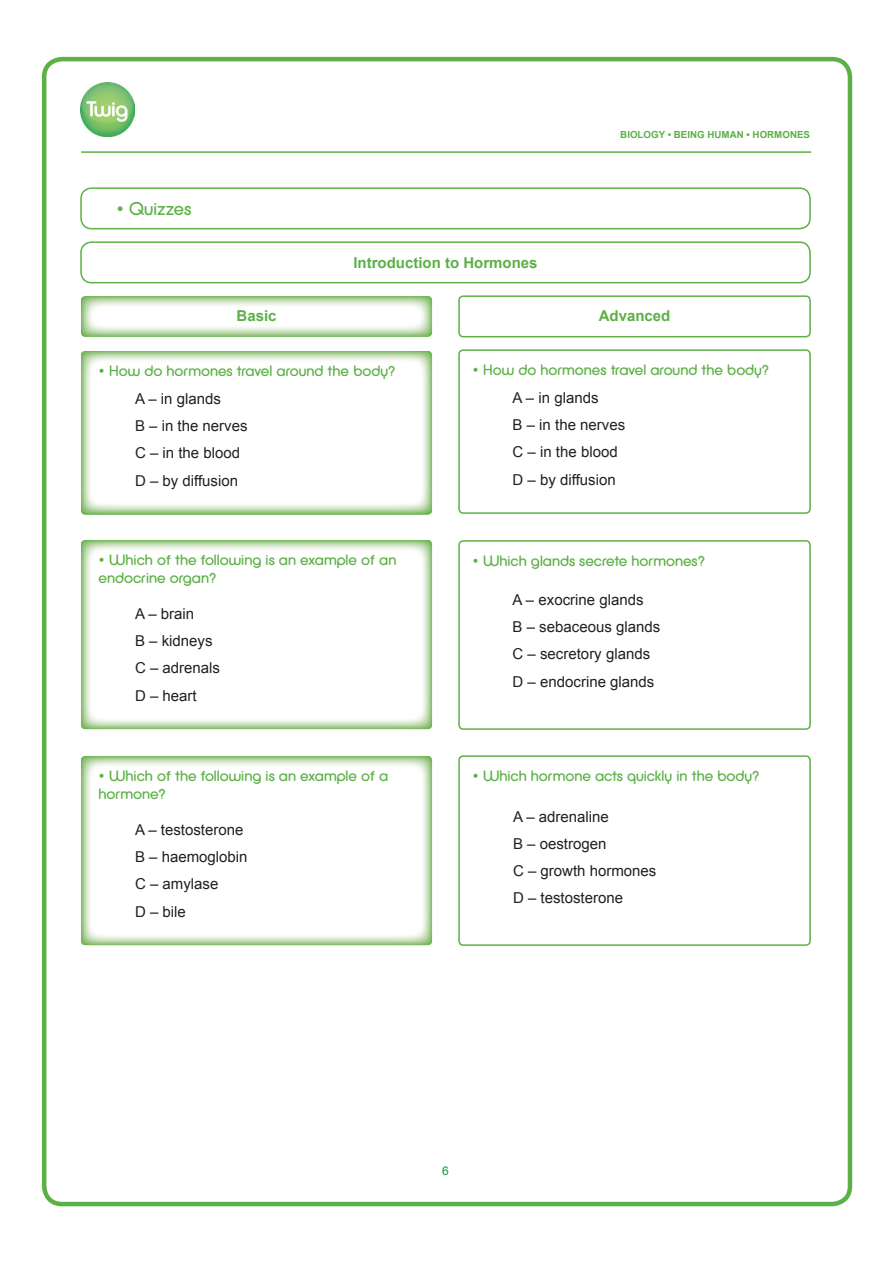
<style>
.page{position:relative;width:893px;height:1263px;background:#fff}
.page>*{position:absolute;margin:0;border:0;box-sizing:border-box;transform-origin:0 0}
.t1{font:18px "Defused";color:#5cb046}
.t2{font:15px/27.3px "Arial";color:#231f20}
.t3{font:15px/18px "Defused";color:#5cb046}
.t4{font:700 15px "Arial";color:#5cb046}
.t5{font:12px "Arial";color:#119547}
.t6{font:700 9.75px "Arial";color:#5cb046}
</style>
<div class="page">
<div style="left:42px;top:57px;width:810px;height:1149px;border:4px solid #5cb046;border-radius:18px"></div>
<hr style="left:81px;top:151px;width:730px;height:2px;background:#5cb046">
<div style="left:458px;top:349px;width:353px;height:165px;border:2px solid #5cb046;border-radius:4px"></div>
<div style="left:458px;top:755px;width:353px;height:191px;border:2px solid #5cb046;border-radius:4px"></div>
<div style="left:458px;top:540px;width:353px;height:190px;border:2px solid #5cb046;border-radius:4px"></div>
<img style="left:81px;top:351px;width:351px;height:163px">
<div style="left:80px;top:187px;width:731px;height:42px;border:2px solid #5cb046;border-radius:11px"></div>
<img style="left:81px;top:296px;width:351px;height:41px">
<div style="left:80px;top:241px;width:731px;height:42px;border:2px solid #5cb046;border-radius:11px"></div>
<div style="left:458px;top:295px;width:353px;height:42px;border:2px solid #5cb046;border-radius:4px"></div>
<img style="left:81px;top:540px;width:351px;height:189px">
<img style="left:81px;top:756px;width:351px;height:189px">
<img style="left:81px;top:83px;width:54px;height:53px">
<p class="t1" style="left:116px;top:198px;width:77px">• Quizzes</p>
<p class="t4" style="left:353px;top:252px;width:186px">Introduction to Hormones</p>
<p class="t6" style="left:620px;top:128px;width:191px">BIOLOGY • BEING HUMAN • HORMONES</p>
<p class="t4" style="left:236px;top:305px;width:42px">Basic</p>
<p class="t4" style="left:599px;top:305px;width:73px">Advanced</p>
<p class="t3" style="left:473px;top:361px;width:298px">• How do hormones travel around the body?</p>
<p class="t3" style="left:99px;top:362px;width:298px">• How do hormones travel around the body?</p>
<p class="t2" style="left:135px;top:385px;width:87px">A – in glands</p>
<p class="t2" style="left:513px;top:384px;width:87px">A – in glands</p>
<p class="t2" style="left:135px;top:412px;width:114px">B – in the nerves</p>
<p class="t2" style="left:513px;top:411px;width:114px">B – in the nerves</p>
<p class="t2" style="left:135px;top:439px;width:107px">C – in the blood</p>
<p class="t2" style="left:513px;top:438px;width:107px">C – in the blood</p>
<p class="t2" style="left:135px;top:467px;width:105px">D – by diffusion</p>
<p class="t2" style="left:513px;top:466px;width:105px">D – by diffusion</p>
<p class="t3" style="left:99px;top:551px;width:299px">• Which of the following is an example of an endocrine organ?</p>
<p class="t2" style="left:135px;top:600px;width:87px">A – brain<br>B – kidneys<br>C – adrenals<br>D – heart</p>
<p class="t3" style="left:99px;top:767px;width:291px">• Which of the following is an example of a hormone?</p>
<p class="t2" style="left:135px;top:816px;width:114px">A – testosterone<br>B – haemoglobin<br>C – amylase<br>D – bile</p>
<p class="t3" style="left:473px;top:552px;width:234px">• Which glands secrete hormones?</p>
<p class="t2" style="left:513px;top:586px;width:132px">A – exocrine glands</p>
<p class="t2" style="left:513px;top:613px;width:149px">B – sebaceous glands</p>
<p class="t2" style="left:513px;top:640px;width:139px">C – secretory glands</p>
<p class="t2" style="left:513px;top:669px;width:143px">D – endocrine glands</p>
<p class="t3" style="left:473px;top:767px;width:288px">• Which hormone acts quickly in the body?</p>
<p class="t2" style="left:513px;top:803px;width:97px">A – adrenaline</p>
<p class="t2" style="left:513px;top:830px;width:95px">B – oestrogen</p>
<p class="t2" style="left:513px;top:857px;width:145px">C – growth hormones</p>
<p class="t2" style="left:513px;top:884px;width:112px">D – testosterone</p>
<p class="t5" style="left:442px;top:1163px;width:8px">6</p>
</div>
